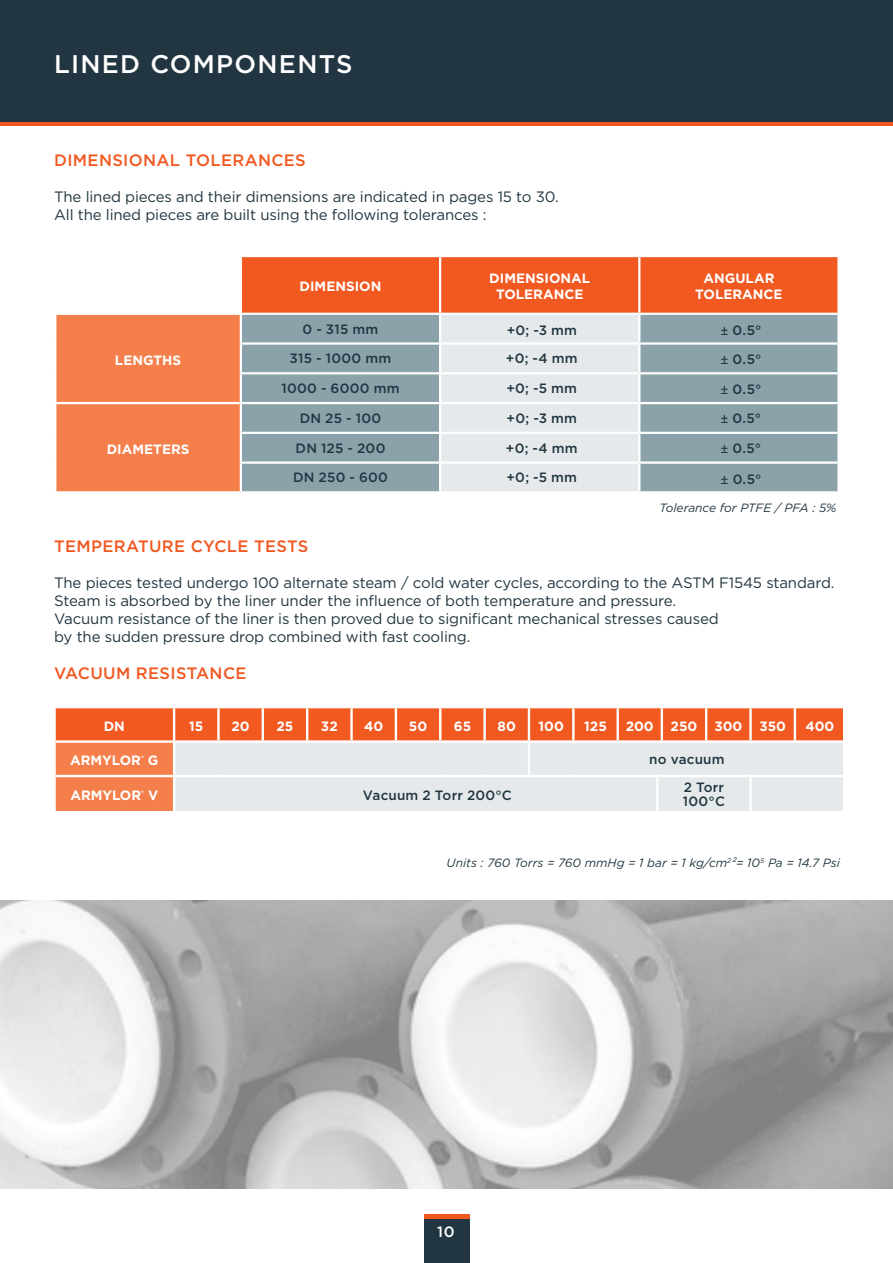
<style>
.page{position:relative;width:893px;height:1263px;background:#fff}
.page>*{position:absolute;margin:0;border:0;box-sizing:border-box;transform-origin:0 0}
.t1{font:500 25.5px "Gotham";letter-spacing:.05em;color:#fff}
.t2{font:500 16.5px "Gotham";letter-spacing:.02em;color:#f15921}
.t3{font:15px/18px "Gotham";letter-spacing:-.01em;color:#223641}
.t4{font:500 15px "Gotham";color:#fff}
.t5{font:500 13.5px/13.5px "Gotham";letter-spacing:.02em;color:#223641}
.t6{font:700 13.5px/16.2px "Gotham";color:#fff;text-align:center}
.t7{font:italic 12px "Gotham";color:#223641}
.s1{font-family:"Arial";font-weight:400;color:#23363f}
</style>
<div class="page">
<hr style="left:0;top:122px;width:893px;height:4px;background:#f15921">
<div style="left:0;top:0;width:893px;height:122px;background:#223641"></div>
<div style="left:424px;top:1218px;width:46px;height:45px;background:#223641"></div>
<hr style="left:424px;top:1214px;width:46px;height:4px;background:#f15921">
<svg style="left:56px;top:257px;width:781px;height:234px;background:#caa08f"></svg>
<hr style="left:240px;top:257px;width:2px;height:56px;background:#fff">
<hr style="left:439px;top:257px;width:2px;height:56px;background:#fff">
<hr style="left:638px;top:257px;width:2px;height:56px;background:#fff">
<hr style="left:54px;top:313px;width:186px;height:2px;background:#fff">
<hr style="left:54px;top:402px;width:186px;height:2px;background:#fff">
<hr style="left:240px;top:315px;width:2px;height:27px;background:#fff">
<hr style="left:240px;top:313px;width:200px;height:2px;background:#fff">
<hr style="left:240px;top:345px;width:2px;height:27px;background:#fff">
<hr style="left:240px;top:342px;width:200px;height:3px;background:#fff">
<hr style="left:240px;top:374px;width:2px;height:28px;background:#fff">
<hr style="left:240px;top:372px;width:200px;height:2px;background:#fff">
<hr style="left:240px;top:404px;width:2px;height:28px;background:#fff">
<hr style="left:240px;top:402px;width:200px;height:2px;background:#fff">
<hr style="left:240px;top:434px;width:2px;height:27px;background:#fff">
<hr style="left:240px;top:432px;width:200px;height:2px;background:#fff">
<hr style="left:240px;top:464px;width:2px;height:27px;background:#fff">
<hr style="left:240px;top:461px;width:200px;height:3px;background:#fff">
<hr style="left:639px;top:461px;width:198px;height:3px;background:#fff">
<hr style="left:639px;top:432px;width:198px;height:2px;background:#fff">
<hr style="left:639px;top:402px;width:198px;height:2px;background:#fff">
<hr style="left:639px;top:372px;width:198px;height:2px;background:#fff">
<hr style="left:639px;top:313px;width:198px;height:2px;background:#fff">
<hr style="left:639px;top:342px;width:198px;height:3px;background:#fff">
<hr style="left:439px;top:464px;width:2px;height:27px;background:#fff">
<hr style="left:638px;top:464px;width:2px;height:27px;background:#fff">
<hr style="left:439px;top:434px;width:2px;height:27px;background:#fff">
<hr style="left:638px;top:434px;width:2px;height:27px;background:#fff">
<hr style="left:440px;top:461px;width:199px;height:3px;background:#fff">
<hr style="left:439px;top:404px;width:2px;height:28px;background:#fff">
<hr style="left:638px;top:404px;width:2px;height:28px;background:#fff">
<hr style="left:440px;top:432px;width:199px;height:2px;background:#fff">
<hr style="left:439px;top:374px;width:2px;height:28px;background:#fff">
<hr style="left:638px;top:374px;width:2px;height:28px;background:#fff">
<hr style="left:440px;top:402px;width:199px;height:2px;background:#fff">
<hr style="left:439px;top:345px;width:2px;height:27px;background:#fff">
<hr style="left:638px;top:345px;width:2px;height:27px;background:#fff">
<hr style="left:440px;top:372px;width:199px;height:2px;background:#fff">
<hr style="left:440px;top:313px;width:199px;height:2px;background:#fff">
<hr style="left:439px;top:315px;width:2px;height:27px;background:#fff">
<hr style="left:638px;top:315px;width:2px;height:27px;background:#fff">
<hr style="left:440px;top:342px;width:199px;height:3px;background:#fff">
<svg style="left:55px;top:707px;width:788px;height:105px;background:#ecb5a0"></svg>
<hr style="left:662px;top:775px;width:44px;height:2px;background:#fff">
<hr style="left:706px;top:775px;width:44px;height:2px;background:#fff">
<hr style="left:749px;top:777px;width:3px;height:34px;background:#fff">
<hr style="left:750px;top:775px;width:45px;height:2px;background:#fff">
<hr style="left:795px;top:775px;width:49px;height:2px;background:#fff">
<hr style="left:750px;top:811px;width:45px;height:2px;background:#fff">
<hr style="left:795px;top:811px;width:51px;height:2px;background:#fff">
<img style="left:0;top:900px;width:893px;height:288px">
<div style="left:498px;top:778px;width:62px;height:32px;background:#e5e9eb"></div>
<h1 class="t1" style="left:54px;top:47px;width:300px">LINED COMPONENTS</h1>
<p class="t2" style="left:54px;top:149px;width:253px">DIMENSIONAL TOLERANCES</p>
<p class="t3" style="left:54px;top:187px;width:506px">The lined pieces and their dimensions are indicated in pages 15 to 30.<br>All the lined pieces are built using the following tolerances :</p>
<p class="t6" style="left:115px;top:352px;width:68px">LENGTHS</p>
<p class="t6" style="left:107px;top:441px;width:84px">DIAMETERS</p>
<p class="t6" style="left:300px;top:278px;width:83px">DIMENSION</p>
<p class="t6" style="left:489px;top:270px;width:102px">DIMENSIONAL<br>TOLERANCE</p>
<p class="t6" style="left:695px;top:270px;width:89px">ANGULAR<br>TOLERANCE</p>
<p class="t5" style="left:302px;top:322px;width:77px">0 - 315 mm</p>
<p class="t5" style="left:507px;top:323px;width:72px">+0; -3 mm</p>
<p class="t5" style="left:721px;top:323px;width:42px"><span class="s1">±</span> 0.5°</p>
<p class="t5" style="left:290px;top:352px;width:103px">315 - 1000 mm</p>
<p class="t5" style="left:506px;top:352px;width:73px">+0; -4 mm</p>
<p class="t5" style="left:721px;top:353px;width:42px"><span class="s1">±</span> 0.5°</p>
<p class="t5" style="left:281px;top:381px;width:120px">1000 - 6000 mm</p>
<p class="t5" style="left:506px;top:381px;width:72px">+0; -5 mm</p>
<p class="t5" style="left:721px;top:383px;width:42px"><span class="s1">±</span> 0.5°</p>
<p class="t5" style="left:300px;top:411px;width:83px">DN 25 - 100</p>
<p class="t5" style="left:507px;top:411px;width:72px">+0; -3 mm</p>
<p class="t5" style="left:721px;top:411px;width:42px"><span class="s1">±</span> 0.5°</p>
<p class="t5" style="left:296px;top:441px;width:91px">DN 125 - 200</p>
<p class="t5" style="left:506px;top:441px;width:73px">+0; -4 mm</p>
<p class="t5" style="left:721px;top:441px;width:42px"><span class="s1">±</span> 0.5°</p>
<p class="t5" style="left:293px;top:471px;width:96px">DN 250 - 600</p>
<p class="t5" style="left:506px;top:471px;width:72px">+0; -5 mm</p>
<p class="t5" style="left:721px;top:472px;width:42px"><span class="s1">±</span> 0.5°</p>
<p class="t7" style="left:660px;top:500px;width:178px">Tolerance for PTFE / PFA : 5%</p>
<p class="t2" style="left:54px;top:535px;width:256px">TEMPERATURE CYCLE TESTS</p>
<p class="t3" style="left:54px;top:573px;width:782px">The pieces tested undergo 100 alternate steam / cold water cycles, according to the ASTM F1545 standard.<br>Steam is absorbed by the liner under the influence of both temperature and pressure.<br>Vacuum resistance of the liner is then proved due to significant mechanical stresses caused<br>by the sudden pressure drop combined with fast cooling.</p>
<p class="t2" style="left:54px;top:663px;width:194px">VACUUM RESISTANCE</p>
<p class="t6" style="left:104px;top:718px;width:23px">DN</p>
<p class="t6" style="left:189px;top:718px;width:16px">15</p>
<p class="t6" style="left:231px;top:718px;width:20px">20</p>
<p class="t6" style="left:277px;top:718px;width:18px">25</p>
<p class="t6" style="left:321px;top:718px;width:18px">32</p>
<p class="t6" style="left:364px;top:718px;width:21px">40</p>
<p class="t6" style="left:409px;top:718px;width:20px">50</p>
<p class="t6" style="left:454px;top:718px;width:19px">65</p>
<p class="t6" style="left:498px;top:718px;width:20px">80</p>
<p class="t6" style="left:538px;top:718px;width:27px">100</p>
<p class="t6" style="left:584px;top:718px;width:24px">125</p>
<p class="t6" style="left:626px;top:718px;width:73px">200 250</p>
<p class="t6" style="left:714px;top:718px;width:30px">300</p>
<p class="t6" style="left:759px;top:718px;width:28px">350</p>
<p class="t6" style="left:805px;top:718px;width:31px">400</p>
<p class="t6" style="left:70px;top:752px;width:90px">ARMYLOR<sup>®</sup> G</p>
<p class="t5" style="left:649px;top:752px;width:77px">no vacuum</p>
<p class="t6" style="left:70px;top:787px;width:89px">ARMYLOR<sup>®</sup> V</p>
<p class="t5" style="left:683px;top:780px;width:44px">2 Torr<br>100°C</p>
<p class="t5" style="left:363px;top:788px;width:151px">Vacuum 2 Torr 200°C</p>
<p class="t7" style="left:447px;top:855px;width:395px">Units : 760 Torrs = 760 mmHg = 1 bar = 1 kg/cm<sup>2</sup>²= 10<sup>5</sup> Pa = 14.7 Psi</p>
<p class="t4" style="left:437px;top:1222px;width:19px">10</p>
</div>
